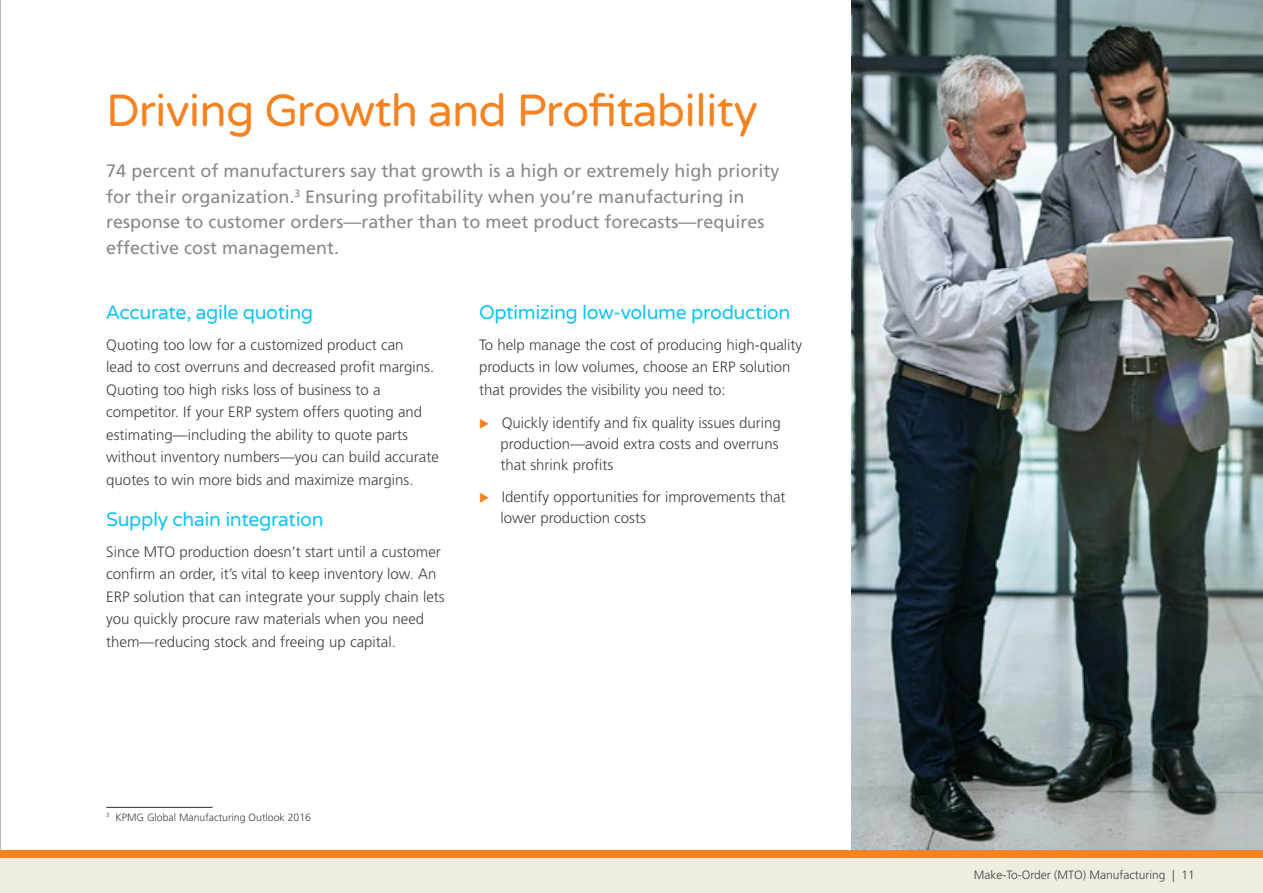
<style>
.page{position:relative;width:1263px;height:893px;background:#fff}
.page>*{position:absolute;margin:0;border:0;box-sizing:border-box;transform-origin:0 0}
.Headline_24_25{font:45px "Varela Round";letter-spacing:-.02em;color:#f58220}
.subhead_1{font:19.5px "Varela Round";letter-spacing:-.02em;color:#12c3f4}
.Intro_para_12pt{font:18px/25.5px "Frutiger LT Std";color:#86898d}
.Text_10_15{font:300 15px/22.5px "Frutiger LT Std";color:#414042}
.t1{font:300 12px "Frutiger LT Std";color:#414042}
.Footnotes{font:300 10.5px "Frutiger LT Std";color:#414042}
</style>
<div class="page">
<hr style="left:0;top:0;width:1px;height:893px;background:#a1a1a4">
<hr style="left:106px;top:807px;width:107px;height:1px;background:#414042">
<img style="left:852px;top:0;width:411px;height:850px">
<div style="left:0;top:850px;width:1263px;height:9px;background:#f58220"></div>
<div style="left:0;top:859px;width:1263px;height:34px;background:#f0ede0"></div>
<p class="Headline_24_25" style="left:106px;top:85px;width:653px">Driving Growth and Profitability</p>
<p class="Intro_para_12pt" style="left:106px;top:158px;width:675px">74 percent of manufacturers say that growth is a high or extremely high priority for their organization. <sup>3</sup> Ensuring profitability when you’re manufacturing in response to customer orders—rather than to meet product forecasts—requires effective cost management.</p>
<p class="subhead_1" style="left:106px;top:301px;width:208px">Accurate, agile quoting</p>
<p class="Text_10_15" style="left:106px;top:333px;width:334px">Quoting too low for a customized product can<br>lead to cost overruns and decreased profit margins.<br>Quoting too high risks loss of business to a competitor. If your ERP system offers quoting and estimating—including the ability to quote parts without inventory numbers—you can build accurate quotes to win more bids and maximize margins.</p>
<p class="subhead_1" style="left:106px;top:508px;width:219px">Supply chain integration</p>
<p class="Text_10_15" style="left:106px;top:540px;width:340px">Since MTO production doesn’t start until a customer confirm an order, it’s vital to keep inventory low. An ERP solution that can integrate your supply chain lets you quickly procure raw materials when you need them—reducing stock and freeing up capital.</p>
<p class="subhead_1" style="left:479px;top:301px;width:313px">Optimizing low-volume production</p>
<p class="Text_10_15" style="left:479px;top:333px;width:325px">To help manage the cost of producing high-quality products in low volumes, choose an ERP solution that provides the visibility you need to:</p>
<p class="Text_10_15" style="left:500px;top:413px;width:282px;line-height:21px">Quickly identify and fix quality issues during production—avoid extra costs and overruns that shrink profits</p>
<p class="Text_10_15" style="left:500px;top:486px;width:287px;line-height:21px">Identify opportunities for improvements that lower production costs</p>
<p class="Footnotes" style="left:106px;top:811px;width:206px"><sup>3</sup> KPMG Global Manufacturing Outlook 2016</p>
<p class="t1" style="left:974px;top:868px;width:223px">Make-To-Order (MTO) Manufacturing | 11</p>
</div>
